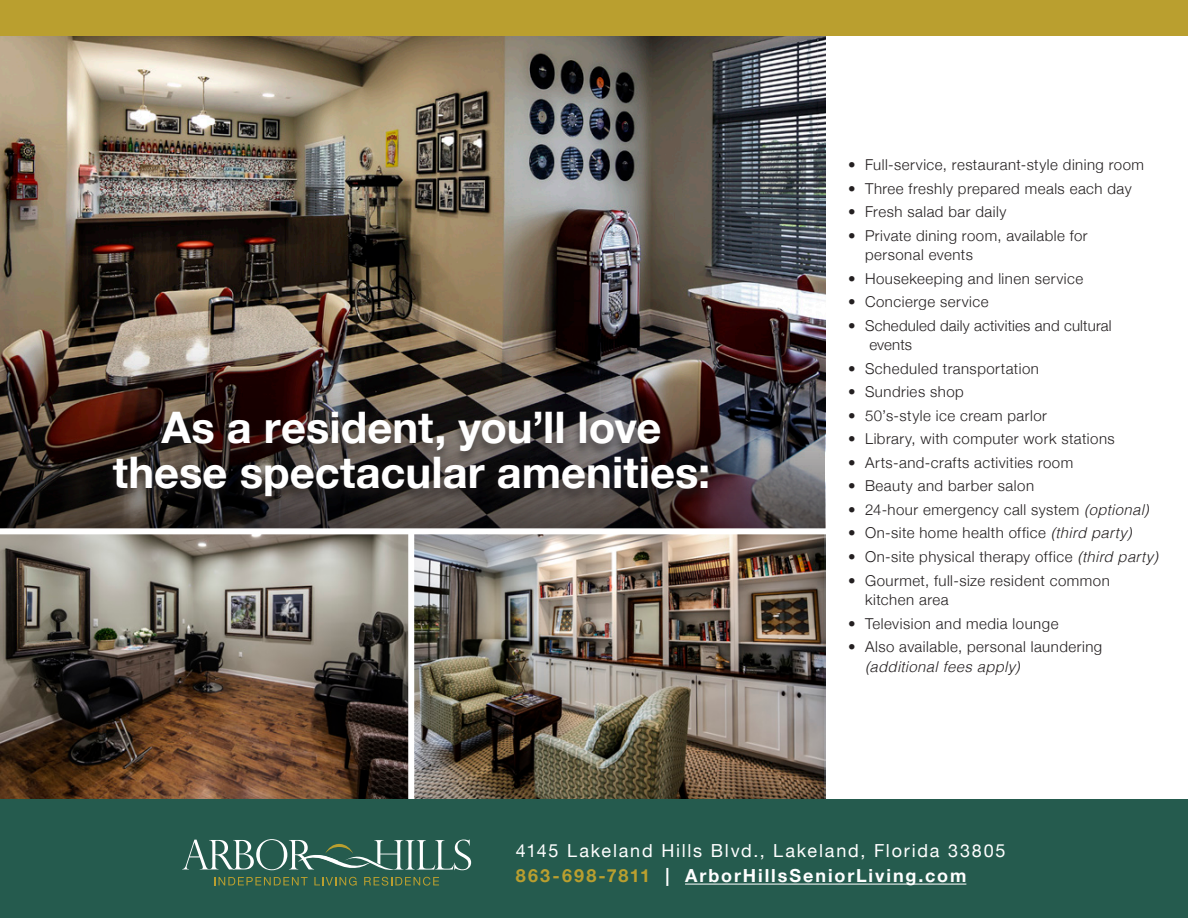
<style>
.page{position:relative;width:1188px;height:918px;background:#fff}
.page>*{position:absolute;margin:0;border:0;box-sizing:border-box;transform-origin:0 0}
.t1{font:700 43.5px/45px "Helvetica Neue";color:#fff;text-align:center}
.t2{font:18px "Helvetica Neue";letter-spacing:.1em;color:#fff}
.t3{font:700 18px "Helvetica Neue";letter-spacing:.105em;color:#fff}
.t4{font:300 15px/19.5px "Helvetica Neue";letter-spacing:.035em;color:#231f20}
.t5{font:300 15px "Helvetica Neue";letter-spacing:.015em;color:#231f20}
.s1{font-family:"Helvetica";font-style:italic}
.s2{color:#ba9f2f}
</style>
<div class="page">
<img style="left:414px;top:534px;width:411px;height:265px">
<img style="left:0;top:36px;width:825px;height:277px">
<img style="left:0;top:534px;width:408px;height:265px">
<div style="left:0;top:799px;width:1188px;height:119px;background:#255b4e"></div>
<svg style="left:182px;top:839px;width:289px;height:47px"></svg>
<hr style="left:685px;top:884px;width:281px;height:1px;background:#fff">
<img style="left:0;top:313px;width:825px;height:215px">
<div style="left:104px;top:410px;width:610px;height:100px;background:#231f20;opacity:.61"></div>
<div style="left:0;top:0;width:1188px;height:36px;background:#ba9f2f"></div>
<p class="t1" style="left:113px;top:406px;width:599px">As a resident, you’ll love these spectacular amenities:</p>
<p class="t4" style="left:848px;top:154px;width:297px">• Full-service, restaurant-style dining room</p>
<p class="t4" style="left:848px;top:178px;width:285px">• Three freshly prepared meals each day</p>
<p class="t4" style="left:848px;top:201px;width:160px">• Fresh salad bar daily</p>
<p class="t4" style="left:865px;top:225px;width:224px;text-indent:-17px">• Private dining room, available for personal events</p>
<p class="t4" style="left:848px;top:268px;width:237px">• Housekeeping and linen service</p>
<p class="t4" style="left:848px;top:291px;width:142px">• Concierge service</p>
<p class="t5" style="left:848px;top:314px;width:265px">• Scheduled daily activities and cultural</p>
<p class="t4" style="left:869px;top:334px;width:44px">events</p>
<p class="t4" style="left:848px;top:357px;width:192px">• Scheduled transportation</p>
<p class="t4" style="left:848px;top:381px;width:117px">• Sundries shop</p>
<p class="t4" style="left:848px;top:405px;width:200px">• 50’s-style ice cream parlor</p>
<p class="t4" style="left:848px;top:428px;width:268px">• Library, with computer work stations</p>
<p class="t4" style="left:848px;top:452px;width:227px">• Arts-and-crafts activities room</p>
<p class="t4" style="left:848px;top:475px;width:188px">• Beauty and barber salon</p>
<p class="t4" style="left:848px;top:499px;width:302px">• 24-hour emergency call system <span class="s1">(optional)</span></p>
<p class="t4" style="left:848px;top:522px;width:285px">• On-site home health office <span class="s1">(third party)</span></p>
<p class="t4" style="left:848px;top:546px;width:311px">• On-site physical therapy office <span class="s1">(third party)</span></p>
<p class="t4" style="left:865px;top:569px;width:246px;text-indent:-17px">• Gourmet, full-size resident common kitchen area</p>
<p class="t4" style="left:848px;top:612px;width:212px">• Television and media lounge</p>
<p class="t4" style="left:865px;top:636px;width:239px;text-indent:-17px">• Also available, personal laundering <span class="s1">(additional fees apply)</span></p>
<p class="t2" style="left:516px;top:837px;width:491px">4145 Lakeland Hills Blvd., Lakeland, Florida 33805</p>
<p class="t3" style="left:516px;top:862px;width:452px"><span class="s2">863-698-7811</span> | ArborHillsSeniorLiving.com</p>
</div>
